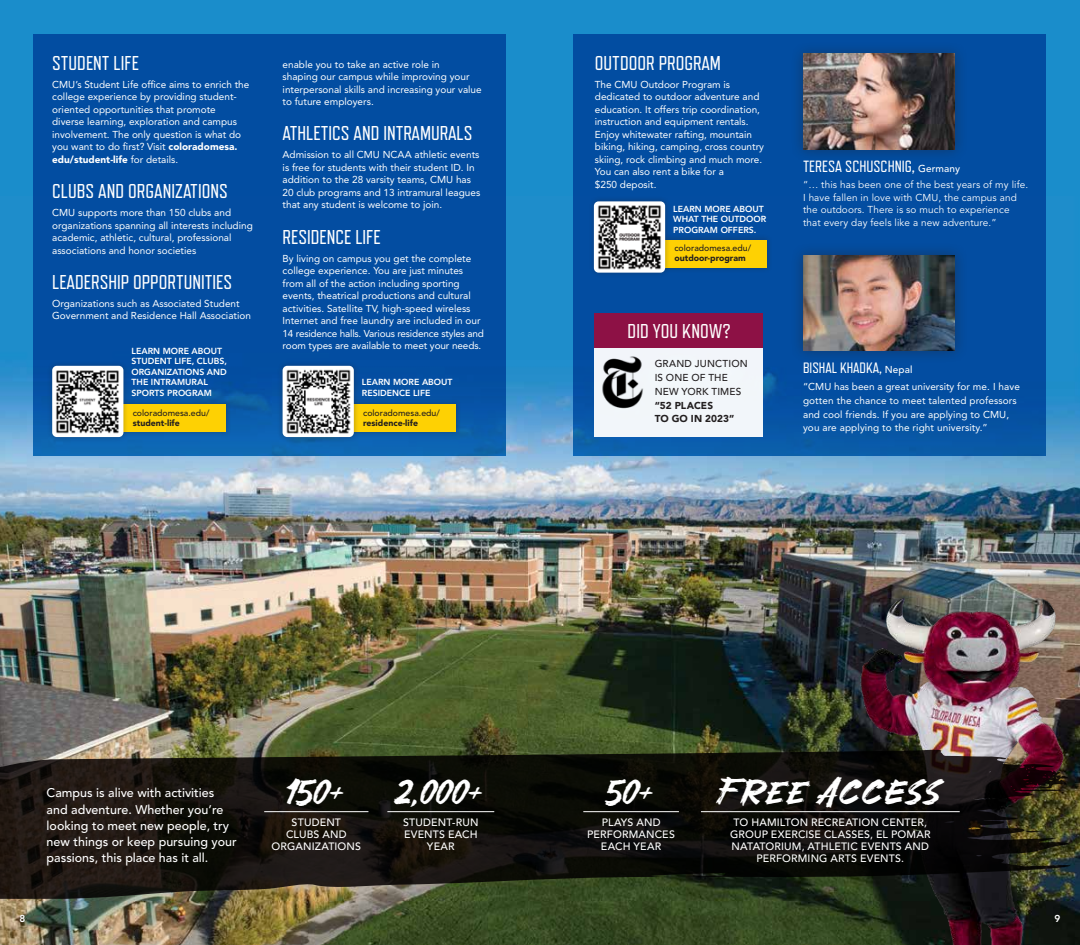
<style>
.page{position:relative;width:1080px;height:945px;background:#fff}
.page>*{position:absolute;margin:0;border:0;box-sizing:border-box;transform-origin:0 0}
.t1{font:33.75px "Keylock Fighter";letter-spacing:.08em;color:#fff}
.t2{font:33.75px "Keylock Fighter";letter-spacing:.1em;color:#fff}
.t3{font:20px "Refrigerator Deluxe";color:#fff}
.t4{font:16.25px "Refrigerator Deluxe";color:#fff}
.t5{font:15px "Refrigerator Deluxe";color:#fff}
.t6{font:500 12.5px/16.2px "Avenir";color:#fff}
.t7{font:500 10.62px/11.9px "Avenir";letter-spacing:.015em;color:#fff;text-align:center}
.t8{font:10px/12.5px "Avenir";color:#fff}
.t9{font:10px/12.5px "Avenir";letter-spacing:.01em;color:#fff}
.t10{font:500 10px/13.8px "Avenir";letter-spacing:.015em;color:#231f20}
.t11{font:900 10px/13.8px "Avenir";letter-spacing:.005em;color:#231f20}
.t12{font:800 10px "Avenir";color:#fff}
.t13{font:800 8.75px/10.5px "Avenir";color:#fff}
.t14{font:500 8.75px "Avenir";color:#231f20}
.t15{font:900 8.75px "Avenir";color:#231f20}
.s1{font-weight:900}
.s2{font-family:"Avenir";font-weight:500;font-size:10px}
</style>
<div class="page">
<div style="left:0;top:0;width:551px;height:596px;background:#1a8dcb"></div>
<img style="left:0;top:196px;width:529px;height:749px">
<div style="left:34px;top:34px;width:472px;height:422px;background:#034da1"></div>
<div style="left:529px;top:0;width:551px;height:596px;background:#1a8dcb"></div>
<img style="left:529px;top:196px;width:551px;height:749px">
<div style="left:574px;top:34px;width:472px;height:422px;background:#034da1"></div>
<div style="left:790px;top:41px;width:178px;height:121px;background:#231f20;opacity:.4"></div>
<img style="left:803px;top:54px;width:152px;height:95px">
<div style="left:790px;top:242px;width:178px;height:121px;background:#231f20;opacity:.4"></div>
<img style="left:803px;top:255px;width:152px;height:96px">
<img style="left:805px;top:561px;width:275px;height:384px">
<svg style="left:0;top:750px;width:1073px;height:149px;background:#1b1a12"></svg>
<hr style="left:264px;top:811px;width:104px;height:1px;background:#fff">
<hr style="left:387px;top:811px;width:107px;height:1px;background:#fff">
<hr style="left:701px;top:811px;width:259px;height:1px;background:#fff">
<hr style="left:583px;top:811px;width:96px;height:1px;background:#fff">
<div style="left:646px;top:234px;width:127px;height:39px;background:#054995"></div>
<div style="left:652px;top:240px;width:115px;height:28px;background:#fed103"></div>
<div style="left:588px;top:196px;width:83px;height:82px;background:#231f20;opacity:.3"></div>
<div style="left:594px;top:201px;width:71px;height:72px;background:#fff;border-radius:5px"></div>
<img style="left:598px;top:205px;width:63px;height:65px">
<div style="left:594px;top:313px;width:169px;height:124px;background:#f2f6fa"></div>
<div style="left:594px;top:313px;width:169px;height:34px;background:#8d1145"></div>
<img style="left:594px;top:347px;width:73px;height:62px">
<div style="left:335px;top:399px;width:127px;height:38px;background:#231f20;opacity:.3"></div>
<div style="left:340px;top:404px;width:116px;height:28px;background:#fed103"></div>
<div style="left:277px;top:360px;width:82px;height:83px;background:#231f20;opacity:.3"></div>
<div style="left:283px;top:366px;width:71px;height:71px;background:#fff;border-radius:5px"></div>
<img style="left:286px;top:369px;width:65px;height:65px">
<div style="left:104px;top:399px;width:127px;height:38px;background:#231f20;opacity:.3"></div>
<div style="left:110px;top:404px;width:116px;height:28px;background:#fed103"></div>
<div style="left:47px;top:360px;width:82px;height:83px;background:#231f20;opacity:.3"></div>
<div style="left:52px;top:366px;width:71px;height:71px;background:#fff;border-radius:5px"></div>
<img style="left:56px;top:370px;width:63px;height:64px">
<h2 class="t3" style="left:52px;top:52px;width:88px">STUDENT LIFE</h2>
<p class="t8" style="left:52px;top:78px;width:199px">CMU’s Student Life office aims to enrich the college experience by providing student&shy;oriented opportunities that promote diverse learning, exploration and campus involvement. The only question is what do you want to do first? Visit <span class="s1">coloradomesa. edu/student-life</span> for details.</p>
<h2 class="t3" style="left:52px;top:180px;width:177px">CLUBS AND ORGANIZATIONS</h2>
<p class="t8" style="left:52px;top:206px;width:202px">CMU supports more than 150 clubs and organizations spanning all interests including academic, athletic, cultural, professional associations and honor societies</p>
<h2 class="t3" style="left:52px;top:271px;width:182px">LEADERSHIP OPPORTUNITIES</h2>
<p class="t8" style="left:52px;top:297px;width:200px">Organizations such as Associated Student<br>Government and Residence Hall Association</p>
<p class="t13" style="left:131px;top:346px;width:97px">LEARN MORE ABOUT<br>STUDENT LIFE, CLUBS,<br>ORGANIZATIONS AND<br>THE INTRAMURAL<br>SPORTS PROGRAM</p>
<p class="t14" style="left:133px;top:408px;width:78px">coloradomesa.edu/</p>
<p class="t15" style="left:133px;top:417px;width:49px">student-life</p>
<p class="t8" style="left:283px;top:58px;width:201px">enable you to take an active role in<br>shaping our campus while improving your interpersonal skills and increasing your value to future employers.</p>
<h2 class="t3" style="left:283px;top:122px;width:191px">ATHLETICS AND INTRAMURALS</h2>
<p class="t8" style="left:283px;top:149px;width:199px">Admission to all CMU NCAA athletic events is free for students with their student ID. In addition to the 28 varsity teams, CMU has 20 club programs and 13 intramural leagues that any student is welcome to join.</p>
<h2 class="t3" style="left:283px;top:226px;width:100px">RESIDENCE LIFE</h2>
<p class="t8" style="left:283px;top:252px;width:203px">By living on campus you get the complete college experience. You are just minutes from all of the action including sporting events, theatrical productions and cultural activities. Satellite TV, high-speed wireless Internet and free laundry are included in our 14 residence halls. Various residence styles and room types are available to meet your needs.</p>
<p class="t13" style="left:362px;top:377px;width:92px">LEARN MORE ABOUT<br>RESIDENCE LIFE</p>
<p class="t14" style="left:363px;top:408px;width:78px">coloradomesa.edu/</p>
<p class="t15" style="left:363px;top:417px;width:56px">residence-life</p>
<h2 class="t3" style="left:595px;top:52px;width:128px">OUTDOOR PROGRAM</h2>
<p class="t8" style="left:595px;top:78px;width:171px">The CMU Outdoor Program is dedicated to outdoor adventure and education. It offers trip coordination, instruction and equipment rentals.<br>Enjoy whitewater rafting, mountain biking, hiking, camping, cross country skiing, rock climbing and much more.<br>You can also rent a bike for a<br>$250 deposit.</p>
<p class="t13" style="left:673px;top:203px;width:94px">LEARN MORE ABOUT<br>WHAT THE OUTDOOR<br>PROGRAM OFFERS.</p>
<p class="t14" style="left:674px;top:243px;width:78px">coloradomesa.edu/</p>
<p class="t15" style="left:674px;top:253px;width:73px">outdoor-program</p>
<h2 class="t3" style="left:628px;top:321px;width:104px">DID YOU KNOW?</h2>
<p class="t10" style="left:655px;top:357px;width:95px">GRAND JUNCTION<br>IS ONE OF THE<br>NEW YORK TIMES</p>
<p class="t11" style="left:655px;top:398px;width:81px">“52 PLACES<br>TO GO IN 2023”</p>
<h3 class="t4" style="left:803px;top:157px;width:159px">TERESA SCHUSCHNIG, <span class="s2">Germany</span></h3>
<p class="t9" style="left:803px;top:179px;width:227px">“… this has been one of the best years of my life.<br>I have fallen in love with CMU, the campus and the outdoors. There is so much to experience that every day feels like a new adventure.”</p>
<h3 class="t5" style="left:803px;top:359px;width:111px">BISHAL KHADKA, <span class="s2">Nepal</span></h3>
<p class="t8" style="left:803px;top:380px;width:218px;line-height:13.8px">“CMU has been a great university for me. I have gotten the chance to meet talented professors and cool friends. If you are applying to CMU, you are applying to the right university.”</p>
<p class="t12" style="left:20px;top:912px;width:7px">8</p>
<p class="t6" style="left:47px;top:785px;width:192px">Campus is alive with activities and adventure. Whether you’re looking to meet new people, try new things or keep pursuing your passions, this place has it all.</p>
<h1 class="t2" style="left:719px;top:772px;width:223px">FREE Access</h1>
<h1 class="t1" style="left:287px;top:772px;width:61px">150+</h1>
<p class="t7" style="left:272px;top:817px;width:91px">STUDENT<br>CLUBS AND<br>ORGANIZATIONS</p>
<h1 class="t1" style="left:607px;top:772px;width:50px">50+</h1>
<p class="t7" style="left:587px;top:817px;width:89px">PLAYS AND<br>PERFORMANCES<br>EACH YEAR</p>
<h1 class="t1" style="left:397px;top:772px;width:90px">2,000+</h1>
<p class="t7" style="left:403px;top:817px;width:77px">STUDENT-RUN<br>EVENTS EACH<br>YEAR</p>
<p class="t7" style="left:730px;top:817px;width:202px">TO HAMILTON RECREATION CENTER,<br>GROUP EXERCISE CLASSES, EL POMAR<br>NATATORIUM, ATHLETIC EVENTS AND<br>PERFORMING ARTS EVENTS.</p>
<p class="t12" style="left:1055px;top:912px;width:7px">9</p>
</div>
